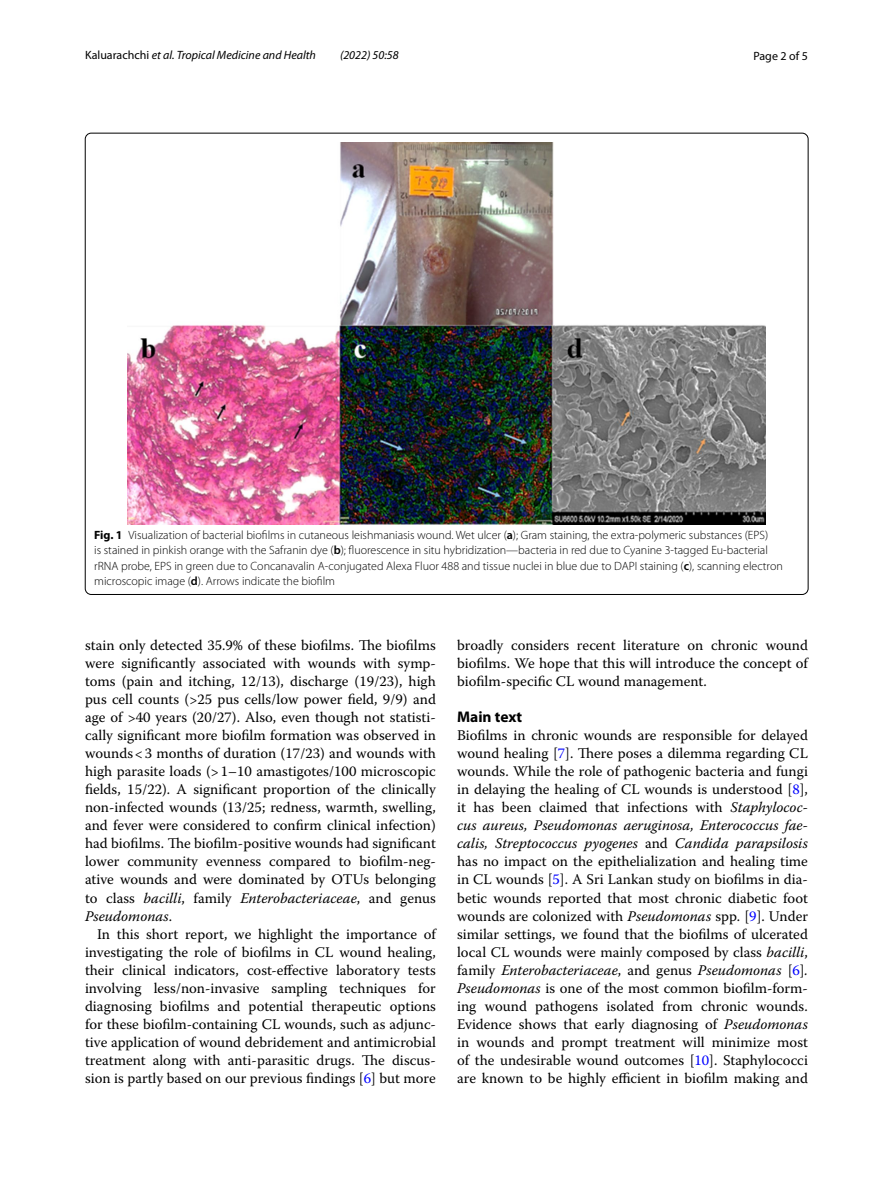
<style>
.page{position:relative;width:893px;height:1187px;background:#fff}
.page>*{position:absolute;margin:0;border:0;box-sizing:border-box;transform-origin:0 0}
.t1{font:700 15.45px "Myriad Pro";color:#000}
.t2{font:14.7px/18px "Warnock Pro";color:#000;text-align:justify}
.t3{font:300 12px/15px "Myriad Pro";color:#000}
.t4{font:italic 12px "Myriad Pro";color:#000}
.t5{font:12px "Myriad Pro";color:#000}
.s1{font-style:normal}
.s2{font-weight:700}
.s3{font-weight:600}
.s4{font-style:italic}
.s5{color:#00f}
</style>
<div class="page">
<img style="left:128px;top:142px;width:638px;height:382px">
<p class="t4" style="left:85px;top:48px;width:232px"><span class="s1">Kaluarachchi</span> et al. Tropical Medicine and Health</p>
<p class="t4" style="left:340px;top:48px;width:60px">(2022) 50:58</p>
<p class="t5" style="left:753px;top:48px;width:56px">Page 2 of 5</p>
<p class="t3" style="left:94px;top:528px;width:690px"><span class="s2">Fig. 1</span> Visualization of bacterial biofilms in cutaneous leishmaniasis wound. Wet ulcer (<span class="s3">a</span>); Gram staining, the extra-polymeric substances (EPS)<br>is stained in pinkish orange with the Safranin dye (<span class="s3">b</span>); fluorescence in situ hybridization—bacteria in red due to Cyanine 3-tagged Eu-bacterial rRNA probe, EPS in green due to Concanavalin A-conjugated Alexa Fluor 488 and tissue nuclei in blue due to DAPI staining (<span class="s3">c</span>), scanning electron microscopic image (<span class="s3">d</span>). Arrows indicate the biofilm</p>
<p class="t2" style="left:85px;top:636px;width:352px">stain only detected 35.9% of these biofilms. The biofilms were significantly associated with wounds with symp&shy;toms (pain and itching, 12/13), discharge (19/23), high pus cell counts (&gt;25 pus cells/low power field, 9/9) and age of &gt;40 years (20/27). Also, even though not statisti&shy;cally significant more biofilm formation was observed in wounds&lt;3 months of duration (17/23) and wounds with high parasite loads (&gt;1–10 amastigotes/100 microscopic fields, 15/22). A significant proportion of the clinically non-infected wounds (13/25; redness, warmth, swelling, and fever were considered to confirm clinical infection) had biofilms. The biofilm-positive wounds had significant lower community evenness compared to biofilm-neg&shy;ative wounds and were dominated by OTUs belonging to class <span class="s4">bacilli</span>, family <span class="s4">Enterobacteriaceae</span>, and genus <span class="s4">Pseudomonas</span>.</p>
<p class="t2" style="left:85px;top:924px;width:352px;text-indent:12px">In this short report, we highlight the importance of investigating the role of biofilms in CL wound healing, their clinical indicators, cost-effective laboratory tests involving less/non-invasive sampling techniques for diagnosing biofilms and potential therapeutic options for these biofilm-containing CL wounds, such as adjunc&shy;tive application of wound debridement and antimicrobial treatment along with anti-parasitic drugs. The discus&shy;sion is partly based on our previous findings [<span class="s5">6</span>] but more</p>
<p class="t2" style="left:457px;top:636px;width:352px">broadly considers recent literature on chronic wound biofilms. We hope that this will introduce the concept of biofilm-specific CL wound management.</p>
<p class="t1" style="left:457px;top:707px;width:67px">Main text</p>
<p class="t2" style="left:457px;top:726px;width:352px">Biofilms in chronic wounds are responsible for delayed wound healing [<span class="s5">7</span>]. There poses a dilemma regarding CL wounds. While the role of pathogenic bacteria and fungi in delaying the healing of CL wounds is understood [<span class="s5">8</span>], it has been claimed that infections with <span class="s4">Staphylococ&shy;cus aureus, Pseudomonas aeruginosa, Enterococcus fae&shy;calis, Streptococcus pyogenes</span> and <span class="s4">Candida parapsilosis </span>has no impact on the epithelialization and healing time in CL wounds [<span class="s5">5</span>]. A Sri Lankan study on biofilms in dia&shy;betic wounds reported that most chronic diabetic foot wounds are colonized with <span class="s4">Pseudomonas</span> spp. [<span class="s5">9</span>]. Under similar settings, we found that the biofilms of ulcerated local CL wounds were mainly composed by class <span class="s4">bacilli</span>, family <span class="s4">Enterobacteriaceae</span>, and genus <span class="s4">Pseudomonas</span> [<span class="s5">6</span>]<span class="s4">.<br>Pseudomonas</span> is one of the most common biofilm-form&shy;ing wound pathogens isolated from chronic wounds.<br>Evidence shows that early diagnosing of <span class="s4">Pseudomonas </span>in wounds and prompt treatment will minimize most of the undesirable wound outcomes [<span class="s5">10</span>]. Staphylococci are known to be highly efficient in biofilm making and</p>
</div>
